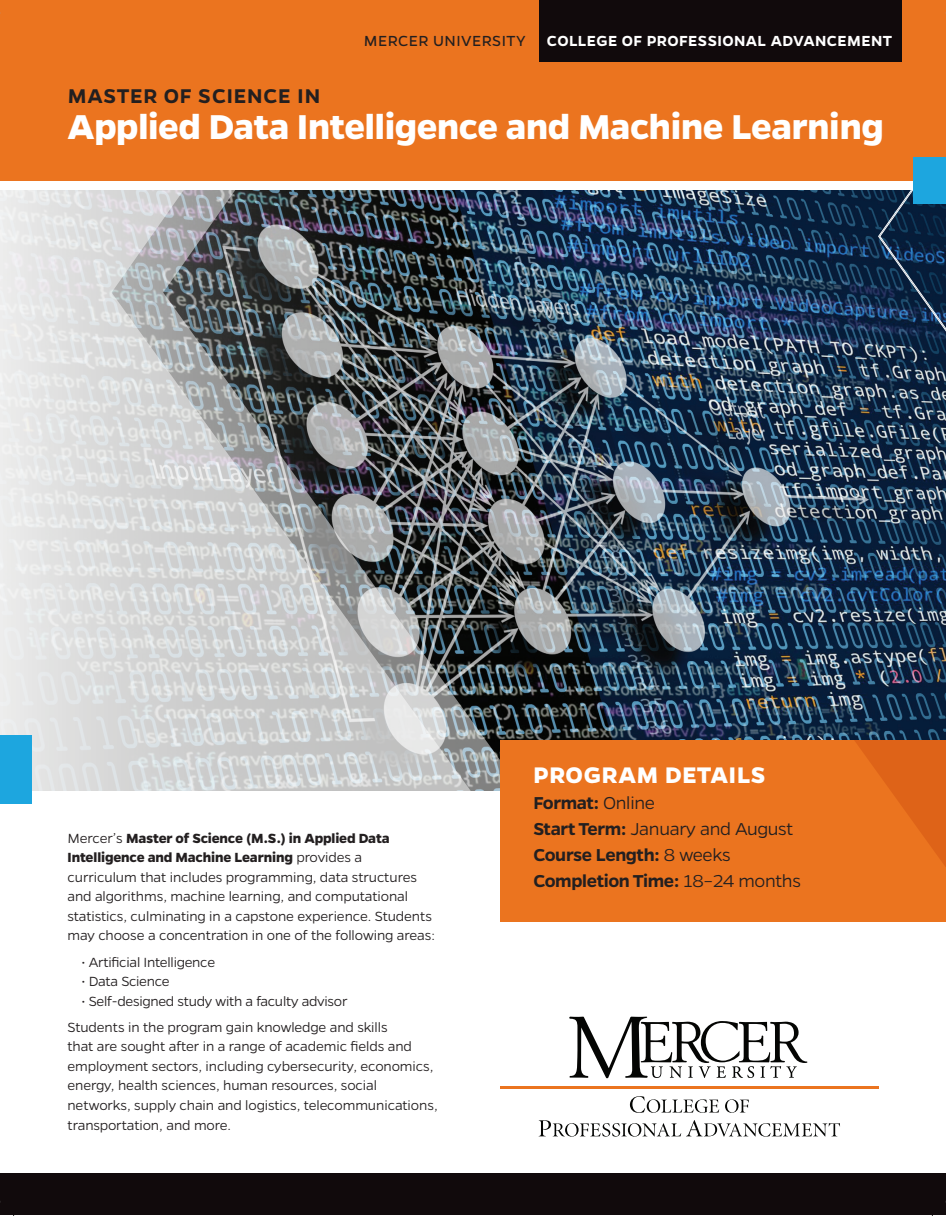
<style>
.page{position:relative;width:946px;height:1216px;background:#fff}
.page>*{position:absolute;margin:0;border:0;box-sizing:border-box;transform-origin:0 0}
.Sub_Subs_Tift{font:700 39px "Gentona";letter-spacing:-.01em;color:#fff}
.Subs_Tift_Sheet{font:700 25.5px "Gentona";letter-spacing:.03em;color:#fff}
.Sub_Subs_Tift-2{font:600 22.5px "Gentona";letter-spacing:.035em;color:#231f20}
.Text_Sheet_PEN{font:600 19.5px "Gentona";letter-spacing:-.02em;color:#231f20}
.Text_Sheet_PEN-2{font:300 19.5px "Gentona";letter-spacing:-.02em;color:#231f20}
.Sub_Subs_Tift-3{font:600 16.5px "Gentona";letter-spacing:.025em;color:#fff}
.Sub_Subs_Tift-4{font:16.5px "Gentona";letter-spacing:.025em;color:#231f20}
.Text_Sheet_PEN-3{font:300 15px/19.5px "Gentona";letter-spacing:-.01em;color:#231f20}
.s1{font-weight:700}
.s2{font-weight:300}
.s3{font-weight:600}
</style>
<div class="page">
<img style="left:583px;top:190px;width:362px;height:550px">
<img style="left:531px;top:190px;width:52px;height:550px">
<svg style="left:0;top:190px;width:531px;height:601px;background:#9da1a4"></svg>
<div style="left:500px;top:740px;width:445px;height:181px;background:#eb741f"></div>
<svg style="left:854px;top:740px;width:91px;height:125px"></svg>
<svg style="left:877px;top:180px;width:68px;height:214px;background:#1f3754"></svg>
<div style="left:0;top:0;width:945px;height:180px;background:#eb741f"></div>
<div style="left:0;top:1173px;width:945px;height:41px;background:#110a0c"></div>
<div style="left:912px;top:157px;width:33px;height:46px;background:#1da6df"></div>
<svg style="left:538px;top:1120px;width:301px;height:16px"></svg>
<svg style="left:629px;top:1096px;width:119px;height:16px"></svg>
<hr style="left:500px;top:1085px;width:378px;height:3px;background:#eb741f">
<svg style="left:569px;top:1016px;width:238px;height:62px"></svg>
<div style="left:538px;top:0;width:362px;height:62px;background:#110a0c"></div>
<div style="left:0;top:735px;width:32px;height:69px;background:#1da6df"></div>
<p class="Sub_Subs_Tift-4" style="left:363px;top:32px;width:163px">MERCER UNIVERSITY</p>
<p class="Sub_Subs_Tift-3" style="left:547px;top:32px;width:347px">COLLEGE OF PROFESSIONAL ADVANCEMENT</p>
<p class="Sub_Subs_Tift-2" style="left:68px;top:83px;width:254px">MASTER OF SCIENCE IN</p>
<p class="Sub_Subs_Tift" style="left:68px;top:104px;width:817px">Applied Data Intelligence and Machine Learning</p>
<p class="Text_Sheet_PEN-3" style="left:67px;top:828px;width:369px">Mercer’s <span class="s1">Master of Science (M.S.) in Applied Data Intelligence and Machine Learning</span> provides a curriculum that includes programming, data structures and algorithms, machine learning, and computational statistics, culminating in a capstone experience. Students may choose a concentration in one of the following areas:</p>
<p class="Text_Sheet_PEN-3" style="left:81px;top:951px;width:136px">• Artificial Intelligence</p>
<p class="Text_Sheet_PEN-3" style="left:81px;top:971px;width:90px">• Data Science</p>
<p class="Text_Sheet_PEN-3" style="left:81px;top:990px;width:268px">• Self-designed study with a faculty advisor</p>
<p class="Text_Sheet_PEN-3" style="left:67px;top:1017px;width:371px">Students in the program gain knowledge and skills<br>that are sought after in a range of academic fields and employment sectors, including cybersecurity, economics, energy, health sciences, human resources, social networks, supply chain and logistics, telecommunications, transportation, and more.</p>
<p class="Subs_Tift_Sheet" style="left:533px;top:760px;width:234px">PROGRAM DETAILS</p>
<p class="Text_Sheet_PEN" style="left:533px;top:791px;width:123px">Format: <span class="s2">Online</span></p>
<p class="Text_Sheet_PEN-2" style="left:533px;top:818px;width:261px"><span class="s3">Start Term:</span> January and August</p>
<p class="Text_Sheet_PEN" style="left:533px;top:843px;width:199px">Course Length: <span class="s2">8 weeks</span></p>
<p class="Text_Sheet_PEN" style="left:533px;top:869px;width:269px">Completion Time: <span class="s2">18–24 months</span></p>
</div>
